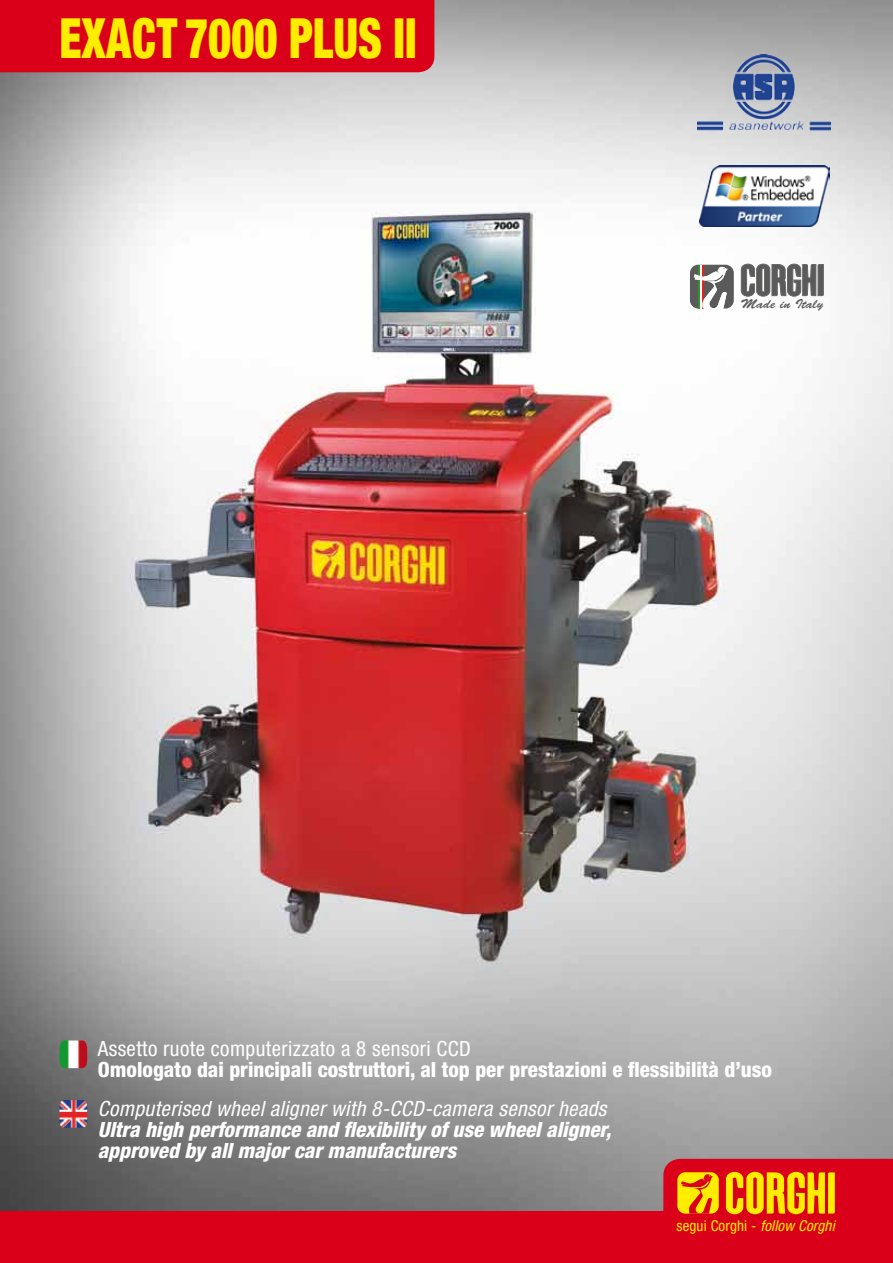
<style>
.page{position:relative;width:893px;height:1263px;background:#fff}
.page>*{position:absolute;margin:0;border:0;box-sizing:border-box;transform-origin:0 0}
.t1{font:900 condensed 55.5px "Helvetica Neue LT Std";color:#ffed00;scale:.8 1}
.t2{font:italic 800 condensed 21px/21px "Helvetica Neue LT Std";letter-spacing:-.02em;color:#fff}
.t3{font:800 condensed 21px "Helvetica Neue LT Std";color:#fff}
.t4{font:italic condensed 21px "Helvetica Neue LT Std";letter-spacing:.02em;color:#fff}
.t5{font:condensed 21px "Helvetica Neue LT Std";letter-spacing:.02em;color:#fff}
.t6{font:condensed 15px "Helvetica Neue LT Std";letter-spacing:.01em;color:#ffed00}
.t7{font:13.05px "Brush Script Std";color:#5a5a5a;scale:1.06 1}
.s1{font-style:italic}
</style>
<div class="page">
<img style="left:0;top:0;width:893px;height:1212px">
<div style="left:0;top:0;width:434px;height:72px;background:#da001a"></div>
<div style="left:0;top:1212px;width:893px;height:51px;background:#da001a"></div>
<svg style="left:663px;top:1159px;width:230px;height:56px;background:#e54f12"></svg>
<img style="left:60px;top:1040px;width:27px;height:28px">
<img style="left:60px;top:1100px;width:27px;height:28px">
<img style="left:698px;top:54px;width:133px;height:78px">
<img style="left:700px;top:166px;width:129px;height:60px">
<svg style="left:741px;top:264px;width:82px;height:32px;background:#7e7e7e"></svg>
<svg style="left:690px;top:265px;width:44px;height:44px"></svg>
<h1 class="t1" style="left:60px;top:5px;width:448px">EXACT 7000 PLUS II</h1>
<p class="t7" style="left:741px;top:297px;width:79px">Made in Italy</p>
<p class="t5" style="left:98px;top:1037px;width:375px">Assetto ruote computerizzato a 8 sensori CCD</p>
<p class="t3" style="left:98px;top:1057px;width:676px">Omologato dai principali costruttori, al top per prestazioni e flessibilità d’uso</p>
<p class="t4" style="left:98px;top:1096px;width:510px">Computerised wheel aligner with 8-CCD-camera sensor heads</p>
<p class="t2" style="left:98px;top:1119px;width:515px">Ultra high performance and flexibility of use wheel aligner, approved by all major car manufacturers</p>
<p class="t6" style="left:676px;top:1217px;width:160px">segui Corghi - <span class="s1">follow Corghi</span></p>
</div>
